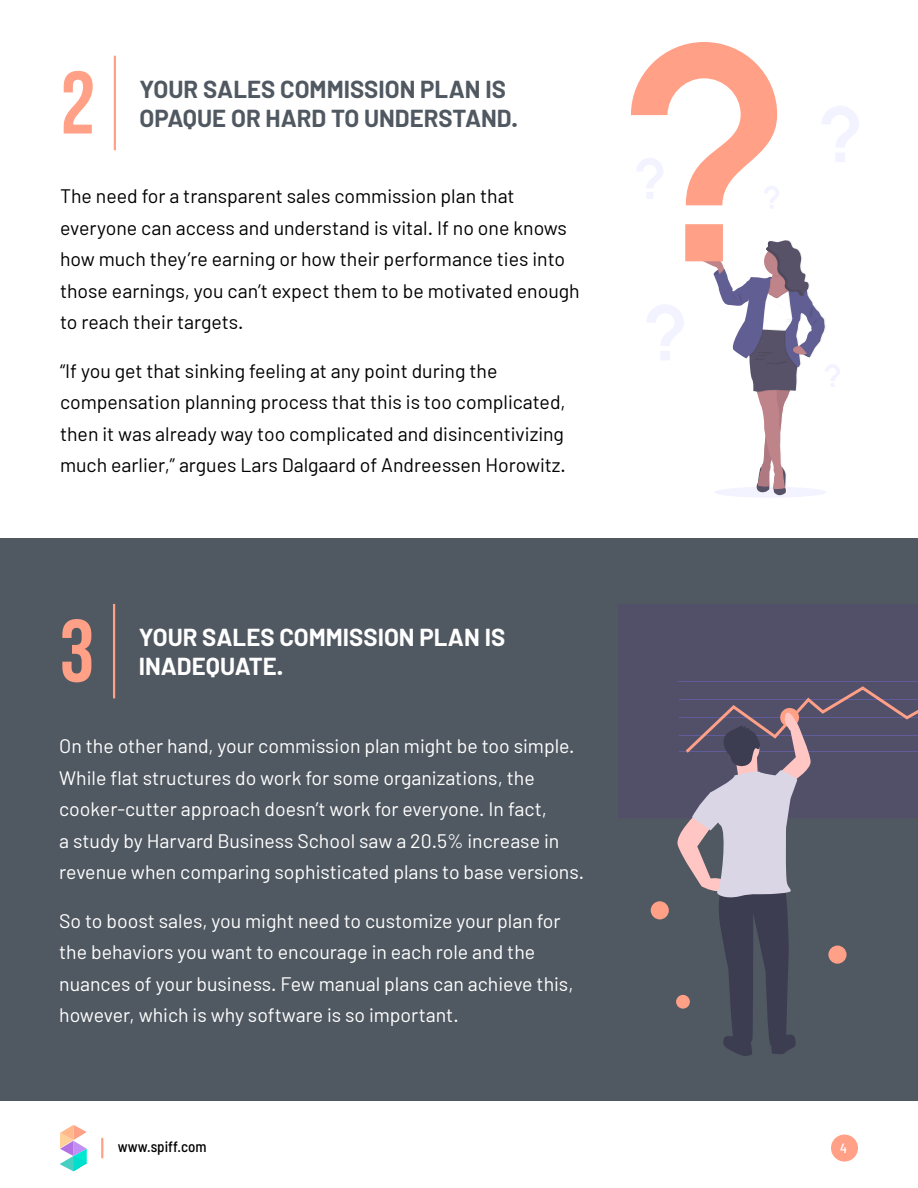
<style>
.page{position:relative;width:918px;height:1188px;background:#fff}
.page>*{position:absolute;margin:0;border:0;box-sizing:border-box;transform-origin:0 0}
.t1{font:700 88.5px "Bebas Neue";color:#ffa087}
.t2{font:700 24px/28.8px "Barlow";color:#505861}
.t3{font:700 24px/28.8px "Barlow";color:#fff}
.t4{font:19.5px/31.5px "Barlow";color:#fff}
.t5{font:19.5px/31.5px "Barlow";color:#000}
.t6{font:500 semi-condensed 15px "Barlow";color:#000}
.t7{font:500 semi-condensed 13.5px "Barlow";color:#fff}
</style>
<div class="page">
<svg style="left:60px;top:1125px;width:27px;height:46px"></svg>
<svg style="left:101px;top:1139px;width:2px;height:18px"></svg>
<div style="left:831px;top:1135px;width:27px;height:27px;background:#ffa087;border-radius:50%"></div>
<div style="left:0;top:538px;width:918px;height:563px;background:#505861"></div>
<div style="left:619px;top:604px;width:299px;height:214px;background:#524f69"></div>
<div style="left:651px;top:901px;width:18px;height:18px;background:#ffa087;border-radius:50%"></div>
<svg style="left:676px;top:681px;width:242px;height:375px"></svg>
<hr style="left:114px;top:56px;width:2px;height:94px;background:#ffa087">
<hr style="left:113px;top:604px;width:2px;height:94px;background:#ffa087">
<svg style="left:631px;top:42px;width:228px;height:455px"></svg>
<h1 class="t1" style="left:60px;top:54px;width:37px">2</h1>
<p class="t2" style="left:140px;top:75px;width:380px">YOUR SALES COMMISSION PLAN IS<br>OPAQUE OR HARD TO UNDERSTAND.</p>
<p class="t5" style="left:60px;top:180px;width:521px">The need for a transparent sales commission plan that everyone can access and understand is vital. If no one knows how much they’re earning or how their performance ties into those earnings, you can’t expect them to be motivated enough to reach their targets.</p>
<p class="t5" style="left:60px;top:354px;width:507px">“If you get that sinking feeling at any point during the compensation planning process that this is too complicated, then it was already way too complicated and disincentivizing much earlier,” argues Lars Dalgaard of Andreessen Horowitz.</p>
<h1 class="t1" style="left:59px;top:603px;width:37px">3</h1>
<p class="t3" style="left:139px;top:623px;width:368px">YOUR SALES COMMISSION PLAN IS<br>INADEQUATE.</p>
<p class="t4" style="left:59px;top:730px;width:527px">On the other hand, your commission plan might be too simple.<br>While flat structures do work for some organizations, the cooker-cutter approach doesn’t work for everyone. In fact,<br>a study by Harvard Business School saw a 20.5% increase in revenue when comparing sophisticated plans to base versions.</p>
<p class="t4" style="left:59px;top:905px;width:516px">So to boost sales, you might need to customize your plan for the behaviors you want to encourage in each role and the nuances of your business. Few manual plans can achieve this, however, which is why software is so important.</p>
<p class="t6" style="left:118px;top:1136px;width:90px">www.spiff.com</p>
<p class="t7" style="left:840px;top:1138px;width:8px">4</p>
</div>
